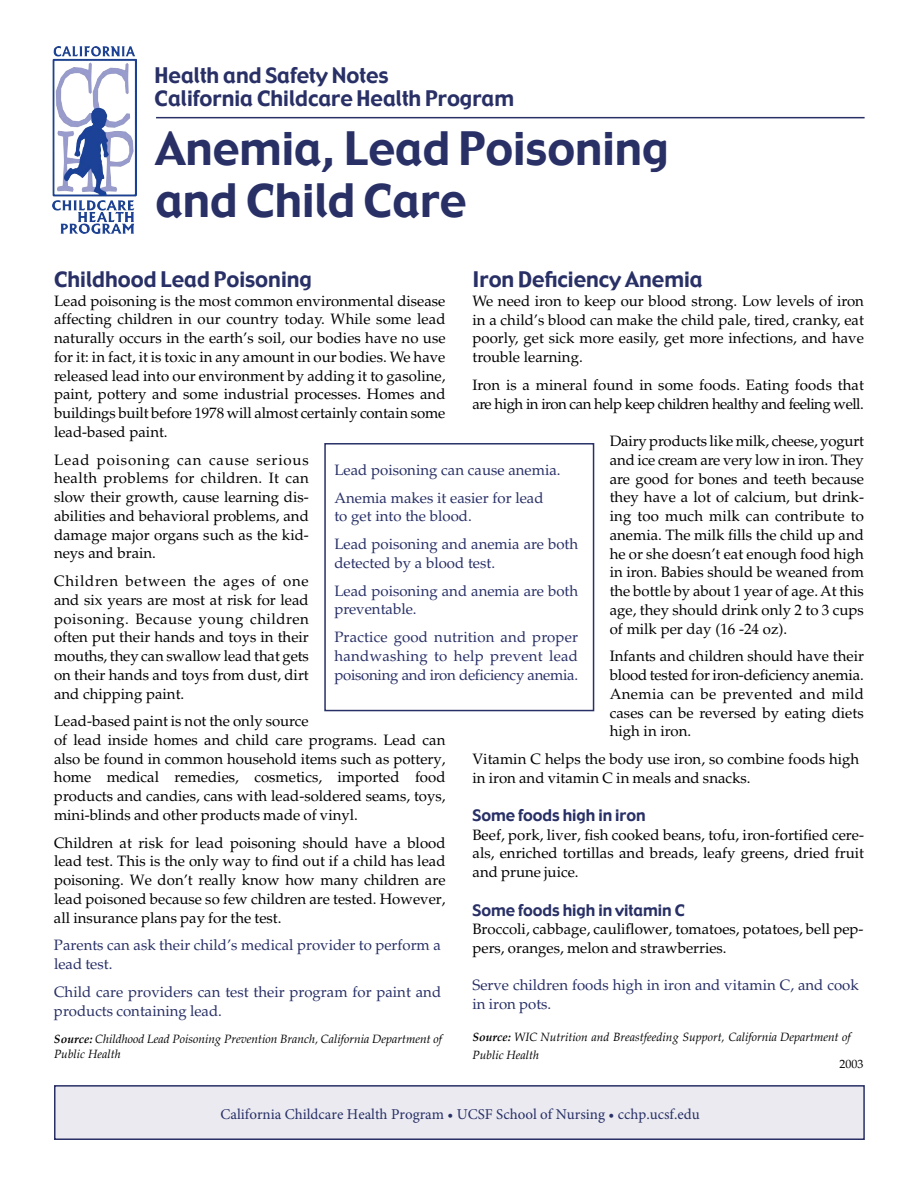
<style>
.page{position:relative;width:918px;height:1188px;background:#fff}
.page>*{position:absolute;margin:0;border:0;box-sizing:border-box;transform-origin:0 0}
.t1{font:45px/52.5px "Gadget";color:#283066}
.Subhead{font:21px "Gadget";color:#283066}
.References_Text{font:15.75px "Gadget";color:#283066}
.Body_Text{font:15px/18.8px "Palatino";color:#000;text-align:justify}
.References_Text-2{font:15px/18.8px "Palatino";color:#000;text-align:justify}
.Body_Text-2{font:15px/18.8px "Palatino";color:#283066}
.References_Text-3{font:15px/18.8px "Palatino";color:#283066}
.Body_Text-3{font:15px/18.8px "Palatino";letter-spacing:-.035em;color:#000}
.t2{font:15px "Minion Pro";color:#283066}
.References_Text-4{font:italic 12px/14.9px "Palatino";color:#000}
.References_Text-5{font:italic 12px/18.8px "Palatino Linotype";color:#000}
.t3{font:12px "Palatino Linotype";color:#000}
.s1{font-weight:700}
.s2{font-family:"Palatino Linotype"}
.s3{font-family:"Palatino";font-weight:700}
.s4{font-family:"Palatino"}
</style>
<div class="page">
<hr style="left:156px;top:117px;width:709px;height:1px;background:#283066">
<div style="left:324px;top:443px;width:270px;height:268px;border:2px solid #283066"></div>
<div style="left:55px;top:1086px;width:809px;height:53px;background:#eaeaf0"></div>
<div style="left:54px;top:1085px;width:811px;height:55px;border:2px solid #283066"></div>
<img style="left:52px;top:47px;width:84px;height:187px">
<p class="Subhead" style="left:155px;top:62px;width:235px">Health and Safety Notes</p>
<p class="Subhead" style="left:155px;top:84px;width:361px">California Childcare Health Program</p>
<p class="t1" style="left:155px;top:124px;width:515px">Anemia, Lead Poisoning and Child Care</p>
<p class="Subhead" style="left:54px;top:266px;width:260px">Childhood Lead Poisoning</p>
<p class="Body_Text" style="left:54px;top:291px;width:393px">Lead poisoning is the most common environmental disease affecting children in our country today. While some lead naturally occurs in the earth’s soil, our bodies have no use for it: in fact, it is toxic in any amount in our bodies. We have released lead into our environment by adding it to gasoline, paint, pottery and some industrial processes. Homes and buildings built before 1978 will almost certainly contain some lead-based paint.</p>
<p class="Body_Text" style="left:54px;top:450px;width:256px">Lead poisoning can cause serious health problems for children. It can slow their growth, cause learning dis&shy;abilities and behavioral problems, and damage major organs such as the kid&shy;neys and brain.</p>
<p class="Body_Text" style="left:54px;top:572px;width:256px">Children between the ages of one and six years are most at risk for lead poisoning. Because young children often put their hands and toys in their mouths, they can swallow lead that gets on their hands and toys from dust, dirt and chipping paint.</p>
<p class="Body_Text" style="left:54px;top:712px;width:256px">Lead-based paint is not the only source</p>
<p class="References_Text-2" style="left:54px;top:731px;width:393px">of lead inside homes and child care programs. Lead can also be found in common household items such as pottery, home medical remedies, cosmetics, imported food products and candies, cans with lead-soldered seams, toys, mini-blinds and other products made of vinyl.</p>
<p class="References_Text-2" style="left:54px;top:833px;width:393px">Children at risk for lead poisoning should have a blood lead test. This is the only way to find out if a child has lead poisoning. We don’t really know how many children are lead poisoned because so few children are tested. However, all insurance plans pay for the test.</p>
<p class="References_Text-3" style="left:54px;top:936px;width:388px">Parents can ask their child’s medical provider to perform a lead test.</p>
<p class="References_Text-3" style="left:54px;top:983px;width:389px">Child care providers can test their program for paint and products containing lead.</p>
<p class="References_Text-4" style="left:54px;top:1031px;width:390px"><span class="s1">Source:</span> Childhood Lead Poisoning Prevention Branch, California Department of<br><span class="s2">Public Health</span></p>
<p class="Subhead" style="left:472px;top:266px;width:232px">Iron Deficiency Anemia</p>
<p class="Body_Text" style="left:472px;top:292px;width:393px">We need iron to keep our blood strong. Low levels of iron in a child’s blood can make the child pale, tired, cranky, eat poorly, get sick more easily, get more infections, and have trouble learning.</p>
<p class="Body_Text-3" style="left:472px;top:376px;width:393px">Iron is a mineral found in some foods. Eating foods that are high in iron can help keep children healthy and feeling well.</p>
<p class="Body_Text" style="left:610px;top:432px;width:256px">Dairy products like milk, cheese, yogurt and ice cream are very low in iron. They are good for bones and teeth because they have a lot of calcium, but drink&shy;ing too much milk can contribute to anemia. The milk fills the child up and he or she doesn’t eat enough food high in iron. Babies should be weaned from the bottle by about 1 year of age. At this age, they should drink only 2 to 3 cups of milk per day (16 -24 oz).</p>
<p class="Body_Text" style="left:610px;top:647px;width:256px">Infants and children should have their blood tested for iron-deficiency anemia.<br>Anemia can be prevented and mild cases can be reversed by eating diets high in iron.</p>
<p class="References_Text-2" style="left:472px;top:750px;width:388px">Vitamin C helps the body use iron, so combine foods high in iron and vitamin C in meals and snacks.</p>
<p class="References_Text" style="left:472px;top:805px;width:175px">Some foods high in iron</p>
<p class="References_Text-2" style="left:472px;top:825px;width:393px">Beef, pork, liver, fish cooked beans, tofu, iron-fortified cere&shy;als, enriched tortillas and breads, leafy greens, dried fruit and prune juice.</p>
<p class="References_Text" style="left:472px;top:900px;width:214px">Some foods high in vitamin C</p>
<p class="References_Text-2" style="left:472px;top:920px;width:393px">Broccoli, cabbage, cauliflower, tomatoes, potatoes, bell pep&shy;pers, oranges, melon and strawberries.</p>
<p class="References_Text-3" style="left:472px;top:976px;width:388px">Serve children foods high in iron and vitamin C, and cook in iron pots.</p>
<p class="References_Text-5" style="left:472px;top:1027px;width:380px"><span class="s3">Source:</span> <span class="s4">WIC</span> Nutrition and Breastfeeding Support, Cal<span class="s4">ifornia Department of<br></span>Public Health</p>
<p class="Body_Text-2" style="left:334px;top:461px;width:228px">Lead poisoning can cause anemia.</p>
<p class="Body_Text-2" style="left:334px;top:488px;width:211px">Anemia makes it easier for lead</p>
<p class="Body_Text-2" style="left:334px;top:507px;width:139px">to get into the blood.</p>
<p class="Body_Text-2" style="left:334px;top:535px;width:245px">Lead poisoning and anemia are both detected by a blood test.</p>
<p class="Body_Text-2" style="left:334px;top:581px;width:245px">Lead poisoning and anemia are both preventable.</p>
<p class="Body_Text-2" style="left:334px;top:628px;width:245px;text-align:justify">Practice good nutrition and proper handwashing to help prevent lead poisoning and iron deficiency anemia.</p>
<p class="t3" style="left:839px;top:1056px;width:25px">2003</p>
<p class="t2" style="left:221px;top:1104px;width:481px">California Childcare Health Program • UCSF School of Nursing • cchp.ucsf.edu</p>
</div>
